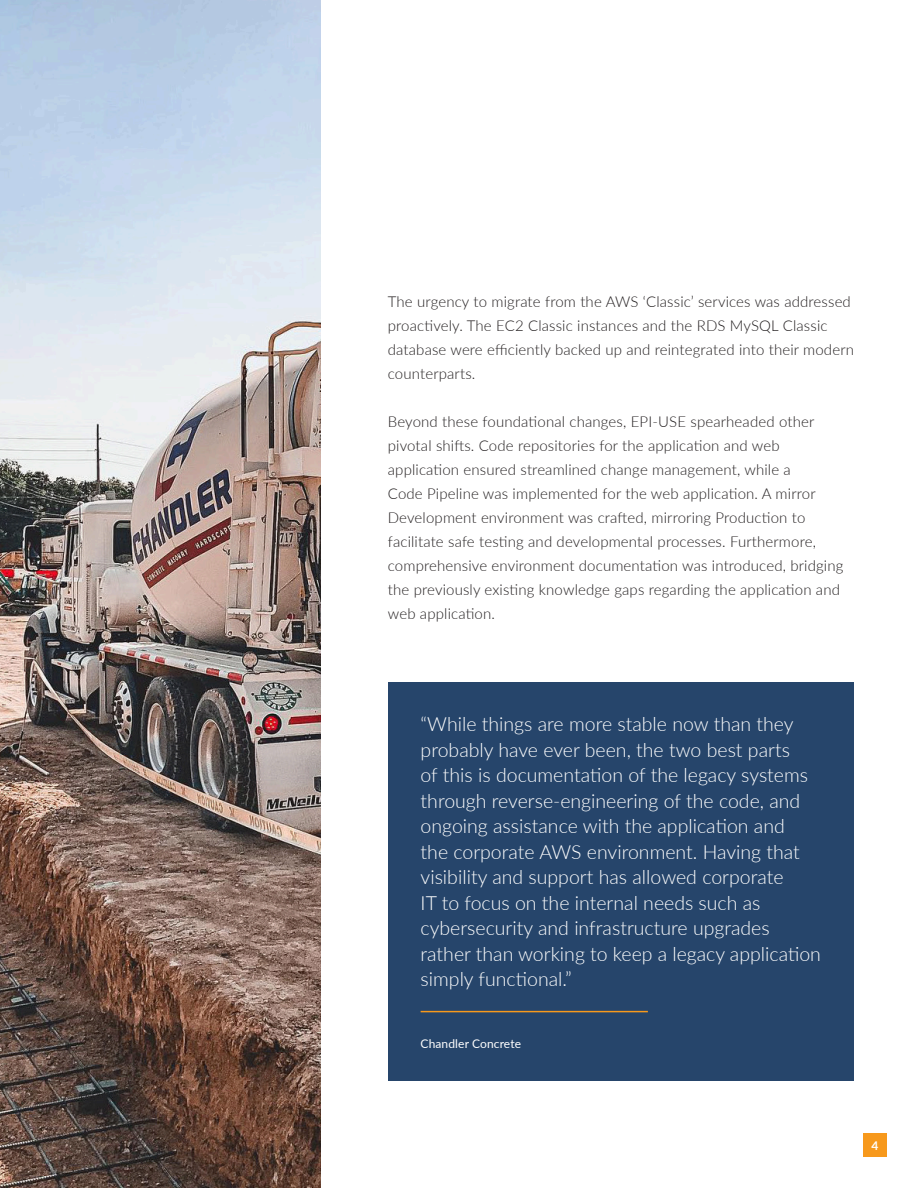
<style>
.page{position:relative;width:918px;height:1188px;background:#fff}
.page>*{position:absolute;margin:0;border:0;box-sizing:border-box;transform-origin:0 0}
.t1{font:300 19.5px/25.5px "Lato";color:#fff}
.t2{font:300 15px/24px "Lato";letter-spacing:.01em;color:#231f20}
.t3{font:12px "Lato";letter-spacing:.01em;color:#fff}
.t4{font:700 12px "Lato";color:#fff}
</style>
<div class="page">
<div style="left:863px;top:1133px;width:24px;height:24px;background:#f7991c"></div>
<img style="left:0;top:0;width:320px;height:1188px">
<div style="left:388px;top:682px;width:466px;height:399px;background:#26456b"></div>
<hr style="left:421px;top:1011px;width:227px;height:1px;background:#f7991c">
<p class="t2" style="left:388px;top:289px;width:468px">The urgency to migrate from the AWS ‘Classic’ services was addressed proactively. The EC2 Classic instances and the RDS MySQL Classic database were efficiently backed up and reintegrated into their modern counterparts.</p>
<p class="t2" style="left:388px;top:409px;width:457px">Beyond these foundational changes, EPI-USE spearheaded other pivotal shifts. Code repositories for the application and web application ensured streamlined change management, while a<br>Code Pipeline was implemented for the web application. A mirror Development environment was crafted, mirroring Production to facilitate safe testing and developmental processes. Furthermore, comprehensive environment documentation was introduced, bridging the previously existing knowledge gaps regarding the application and web application.</p>
<p class="t1" style="left:421px;top:711px;width:402px">“While things are more stable now than they probably have ever been, the two best parts<br>of this is documentation of the legacy systems through reverse-engineering of the code, and ongoing assistance with the application and<br>the corporate AWS environment. Having that visibility and support has allowed corporate<br>IT to focus on the internal needs such as cybersecurity and infrastructure upgrades rather than working to keep a legacy application simply functional.”</p>
<p class="t3" style="left:421px;top:1035px;width:102px">Chandler Concrete</p>
<p class="t4" style="left:871px;top:1137px;width:8px">4</p>
</div>
